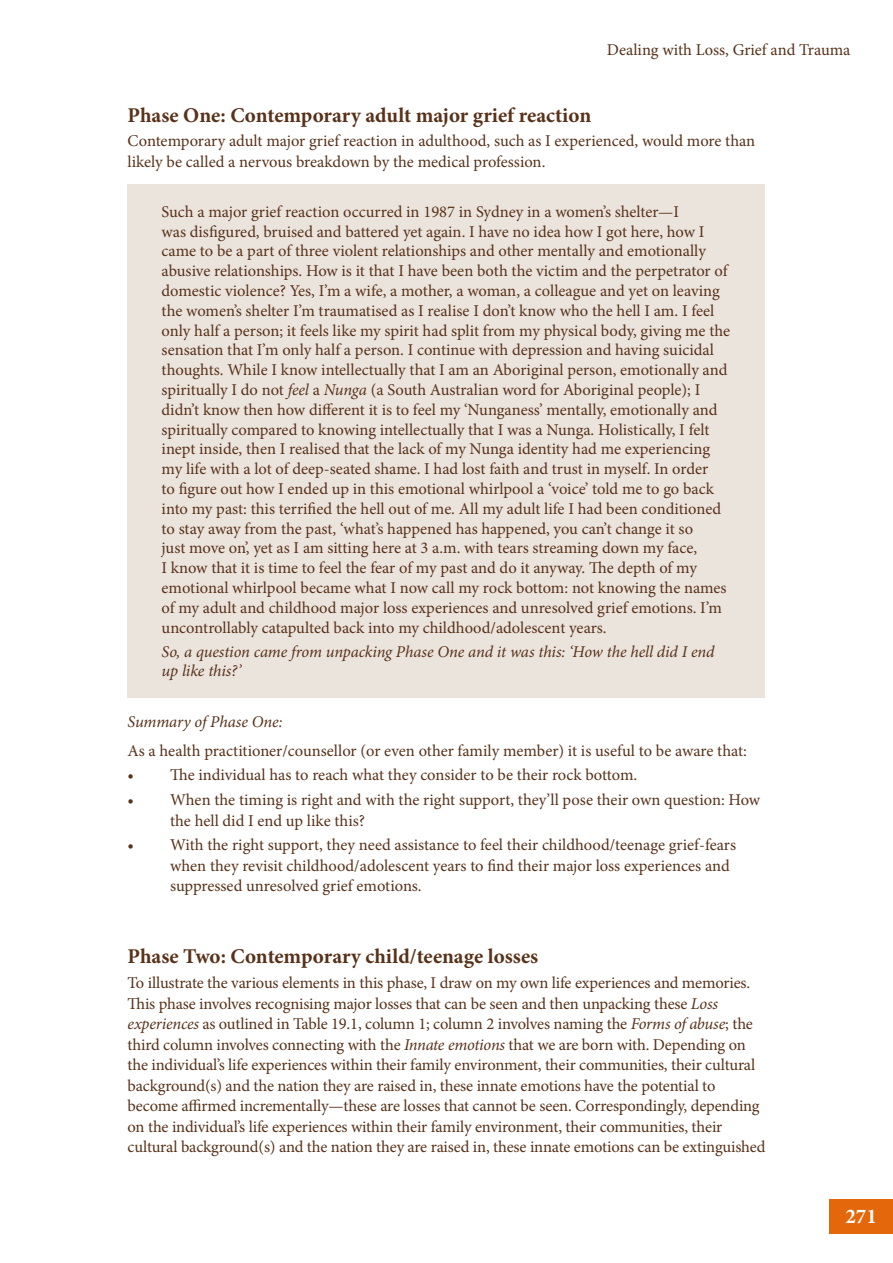
<style>
.page{position:relative;width:893px;height:1263px;background:#fff}
.page>*{position:absolute;margin:0;border:0;box-sizing:border-box;transform-origin:0 0}
.t1{font:700 21px "Minion Pro";color:#583119}
.t2{font:700 21px "Minion Pro";color:#fff}
.t3{font:16.5px/19.8px "Minion Pro";letter-spacing:-.005em;color:#583119}
.t4{font:italic 16.5px/19.8px "Minion Pro";letter-spacing:-.005em;color:#583119}
.s1{font-style:italic}
</style>
<div class="page">
<div style="left:829px;top:1199px;width:64px;height:34px;background:#e4680b"></div>
<div style="left:128px;top:184px;width:637px;height:513px;background:#ebe4dd"></div>
<p class="t3" style="left:607px;top:39px;width:245px">Dealing with Loss, Grief and Trauma</p>
<p class="t1" style="left:128px;top:100px;width:465px">Phase One: Contemporary adult major grief reaction</p>
<p class="t3" style="left:128px;top:131px;width:629px;line-height:20.5px">Contemporary adult major grief reaction in adulthood, such as I experienced, would more than likely be called a nervous breakdown by the medical profession.</p>
<p class="t3" style="left:162px;top:202px;width:570px">Such a major grief reaction occurred in 1987 in Sydney in a women’s shelter—I<br>was disfigured, bruised and battered yet again. I have no idea how I got here, how I came to be a part of three violent relationships and other mentally and emotionally abusive relationships. How is it that I have been both the victim and the perpetrator of domestic violence? Yes, I’m a wife, a mother, a woman, a colleague and yet on leaving the women’s shelter I’m traumatised as I realise I don’t know who the hell I am. I feel only half a person; it feels like my spirit had split from my physical body, giving me the sensation that I’m only half a person. I continue with depression and having suicidal thoughts. While I know intellectually that I am an Aboriginal person, emotionally and spiritually I do not <span class="s1">feel</span> a <span class="s1">Nunga</span> (a South Australian word for Aboriginal people); I didn’t know then how different it is to feel my ‘Nunganess’ mentally, emotionally and spiritually compared to knowing intellectually that I was a Nunga. Holistically, I felt inept inside, then I realised that the lack of my Nunga identity had me experiencing my life with a lot of deep-seated shame. I had lost faith and trust in myself. In order<br>to figure out how I ended up in this emotional whirlpool a ‘voice’ told me to go back into my past: this terrified the hell out of me. All my adult life I had been conditioned to stay away from the past, ‘what’s happened has happened, you can’t change it so<br>just move on’, yet as I am sitting here at 3 a.m. with tears streaming down my face,<br>I know that it is time to feel the fear of my past and do it anyway. The depth of my emotional whirlpool became what I now call my rock bottom: not knowing the names of my adult and childhood major loss experiences and unresolved grief emotions. I’m uncontrollably catapulted back into my childhood/adolescent years.</p>
<p class="t4" style="left:162px;top:641px;width:555px">So, a question came from unpacking Phase One and it was this: ‘How the hell did I end up like this?’</p>
<p class="t4" style="left:128px;top:711px;width:157px">Summary of Phase One:</p>
<p class="t3" style="left:128px;top:740px;width:621px">As a health practitioner/counsellor (or even other family member) it is useful to be aware that:</p>
<p class="t3" style="left:128px;top:765px;width:511px">• The individual has to reach what they consider to be their rock bottom.</p>
<p class="t3" style="left:170px;top:790px;width:592px;line-height:20.5px;text-indent:-43px">• When the timing is right and with the right support, they’ll pose their own question: How the hell did I end up like this?</p>
<p class="t3" style="left:170px;top:835px;width:567px;line-height:20.5px;text-indent:-43px">• With the right support, they need assistance to feel their childhood/teenage grief-fears when they revisit childhood/adolescent years to find their major loss experiences and suppressed unresolved grief emotions.</p>
<p class="t1" style="left:128px;top:942px;width:412px">Phase Two: Contemporary child/teenage losses</p>
<p class="t3" style="left:128px;top:973px;width:639px;line-height:20.5px">To illustrate the various elements in this phase, I draw on my own life experiences and memories.<br>This phase involves recognising major losses that can be seen and then unpacking these <span class="s1">Loss experiences</span> as outlined in Table 19.1, column 1; column 2 involves naming the <span class="s1">Forms of abuse</span>; the third column involves connecting with the <span class="s1">Innate emotions</span> that we are born with. Depending on the individual’s life experiences within their family environment, their communities, their cultural background(s) and the nation they are raised in, these innate emotions have the potential to become affirmed incrementally—these are losses that cannot be seen. Correspondingly, depending on the individual’s life experiences within their family environment, their communities, their cultural background(s) and the nation they are raised in, these innate emotions can be extinguished</p>
<p class="t2" style="left:845px;top:1201px;width:33px">271</p>
</div>
